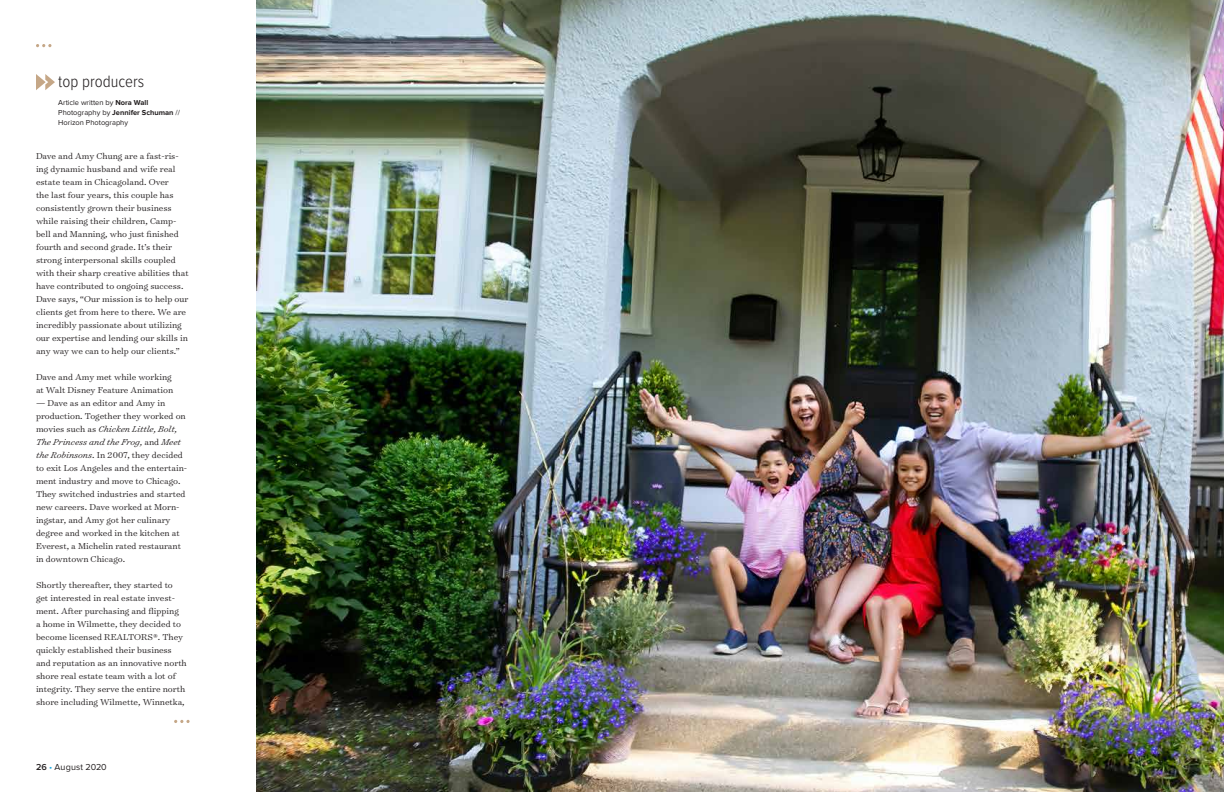
<style>
.page{position:relative;width:1224px;height:792px;background:#fff}
.page>*{position:absolute;margin:0;border:0;box-sizing:border-box;transform-origin:0 0}
.t1{font:300 17px "Proxima Nova Cond";color:#231f20}
.t2{font:300 9.8px/13px "Surveyor Text";color:#231f20}
.t3{font:9px "Proxima Nova";letter-spacing:.01em;color:#231f20}
.t4{font:7.5px/10px "Proxima Nova";color:#231f20}
.s1{font-weight:700}
.s2{font-style:italic}
.s3{font-weight:600}
.s4{color:#19a8e0}
</style>
<div class="page">
<img style="left:257px;top:0;width:967px;height:792px">
<svg style="left:36px;top:74px;width:19px;height:16px"></svg>
<svg style="left:174px;top:720px;width:16px;height:3px"></svg>
<svg style="left:36px;top:44px;width:15px;height:3px"></svg>
<h1 class="t1" style="left:58px;top:74px;width:87px">top producers</h1>
<p class="t4" style="left:58px;top:98px;width:123px">Article written by <span class="s1">Nora Wall<br></span>Photography by <span class="s1">Jennifer Schuman</span> //<br>Horizon Photography</p>
<p class="t2" style="left:36px;top:149px;width:154px">Dave and Amy Chung are a fast-ris&shy;ing dynamic husband and wife real estate team in Chicagoland. Over<br>the last four years, this couple has consistently grown their business while raising their children, Camp&shy;bell and Manning, who just finished fourth and second grade. It’s their strong interpersonal skills coupled with their sharp creative abilities that have contributed to ongoing success.<br>Dave says, “Our mission is to help our clients get from here to there. We are incredibly passionate about utilizing our expertise and lending our skills in any way we can to help our clients.”</p>
<p class="t2" style="left:36px;top:370px;width:139px">Dave and Amy met while working at Walt Disney Feature Animation</p>
<p class="t2" style="left:36px;top:396px;width:153px">— Dave as an editor and Amy in production. Together they worked on movies such as <span class="s2">Chicken Little, Bolt, The Princess and the Frog,</span> and <span class="s2">Meet the Robinsons</span>. In 2007, they decided to exit Los Angeles and the entertain&shy;ment industry and move to Chicago.<br>They switched industries and started new careers. Dave worked at Morn&shy;ingstar, and Amy got her culinary degree and worked in the kitchen at Everest, a Michelin rated restaurant in downtown Chicago.</p>
<p class="t2" style="left:36px;top:578px;width:152px">Shortly thereafter, they started to get interested in real estate invest&shy;ment. After purchasing and flipping<br>a home in Wilmette, they decided to become licensed REALTORS®. They quickly established their business and reputation as an innovative north shore real estate team with a lot of integrity. They serve the entire north shore including Wilmette, Winnetka,</p>
<p class="t3" style="left:36px;top:762px;width:72px"><span class="s3">26</span> <span class="s4">•</span> August 2020</p>
</div>
